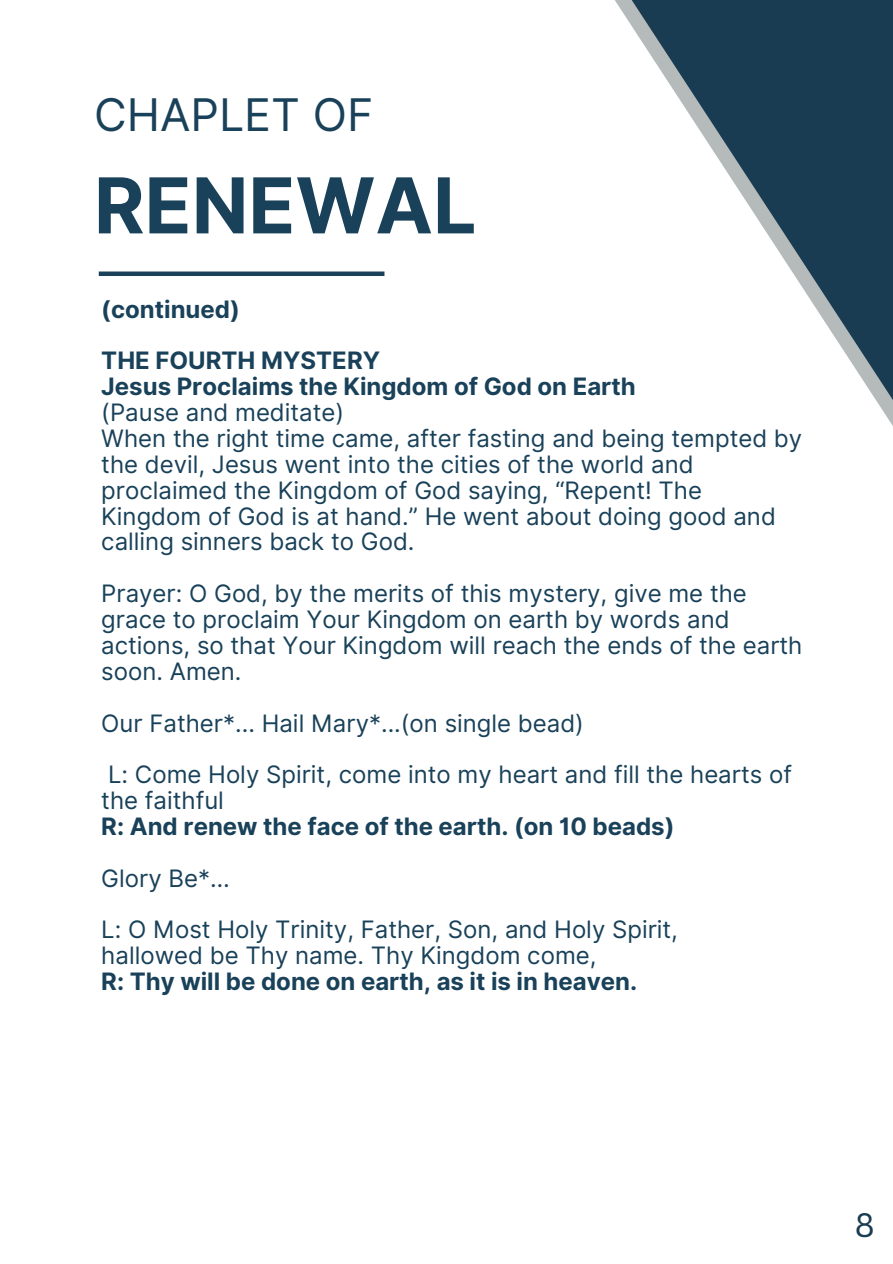
<style>
.page{position:relative;width:893px;height:1264px;background:#fff}
.page>*{position:absolute;margin:0;border:0;box-sizing:border-box;transform-origin:0 0}
.t1{font:700 76.95px "Inter";color:#194159}
.t2{font:45px "Inter";color:#194159}
.t3{font:33px "Canva Sans";color:#1a3c52}
.t4{font:24px/25.8px "Inter";color:#194159}
.t5{font:700 24px "Inter";color:#194159}
</style>
<div class="page">
<div style="left:99px;top:271px;width:285px;height:5px;background:#194159"></div>
<svg style="left:615px;top:0;width:277px;height:425px"></svg>
<p class="t2" style="left:94px;top:88px;width:281px">CHAPLET OF</p>
<p class="t1" style="left:94px;top:159px;width:384px">RENEWAL</p>
<p class="t5" style="left:101px;top:294px;width:140px">(continued)</p>
<p class="t5" style="left:101px;top:346px;width:280px">THE FOURTH MYSTERY</p>
<p class="t5" style="left:101px;top:372px;width:536px">Jesus Proclaims the Kingdom of God on Earth</p>
<p class="t4" style="left:101px;top:399px;width:244px">(Pause and meditate)</p>
<p class="t4" style="left:101px;top:425px;width:702px">When the right time came, after fasting and being tempted by the devil, Jesus went into the cities of the world and proclaimed the Kingdom of God saying, “Repent! The Kingdom of God is at hand.” He went about doing good and calling sinners back to God.</p>
<p class="t4" style="left:101px;top:580px;width:702px">Prayer: O God, by the merits of this mystery, give me the grace to proclaim Your Kingdom on earth by words and actions, so that Your Kingdom will reach the ends of the earth soon. Amen.</p>
<p class="t4" style="left:101px;top:710px;width:484px">Our Father*... Hail Mary*...(on single bead)</p>
<p class="t4" style="left:101px;top:761px;width:692px">L: Come Holy Spirit, come into my heart and fill the hearts of the faithful</p>
<p class="t5" style="left:101px;top:812px;width:574px">R: And renew the face of the earth. (on 10 beads)</p>
<p class="t4" style="left:101px;top:865px;width:130px">Glory Be*…</p>
<p class="t4" style="left:101px;top:916px;width:578px">L: O Most Holy Trinity, Father, Son, and Holy Spirit,</p>
<p class="t4" style="left:101px;top:942px;width:496px">hallowed be Thy name. Thy Kingdom come,</p>
<p class="t5" style="left:101px;top:967px;width:537px">R: Thy will be done on earth, as it is in heaven.</p>
<p class="t3" style="left:854px;top:1202px;width:21px">8</p>
</div>
